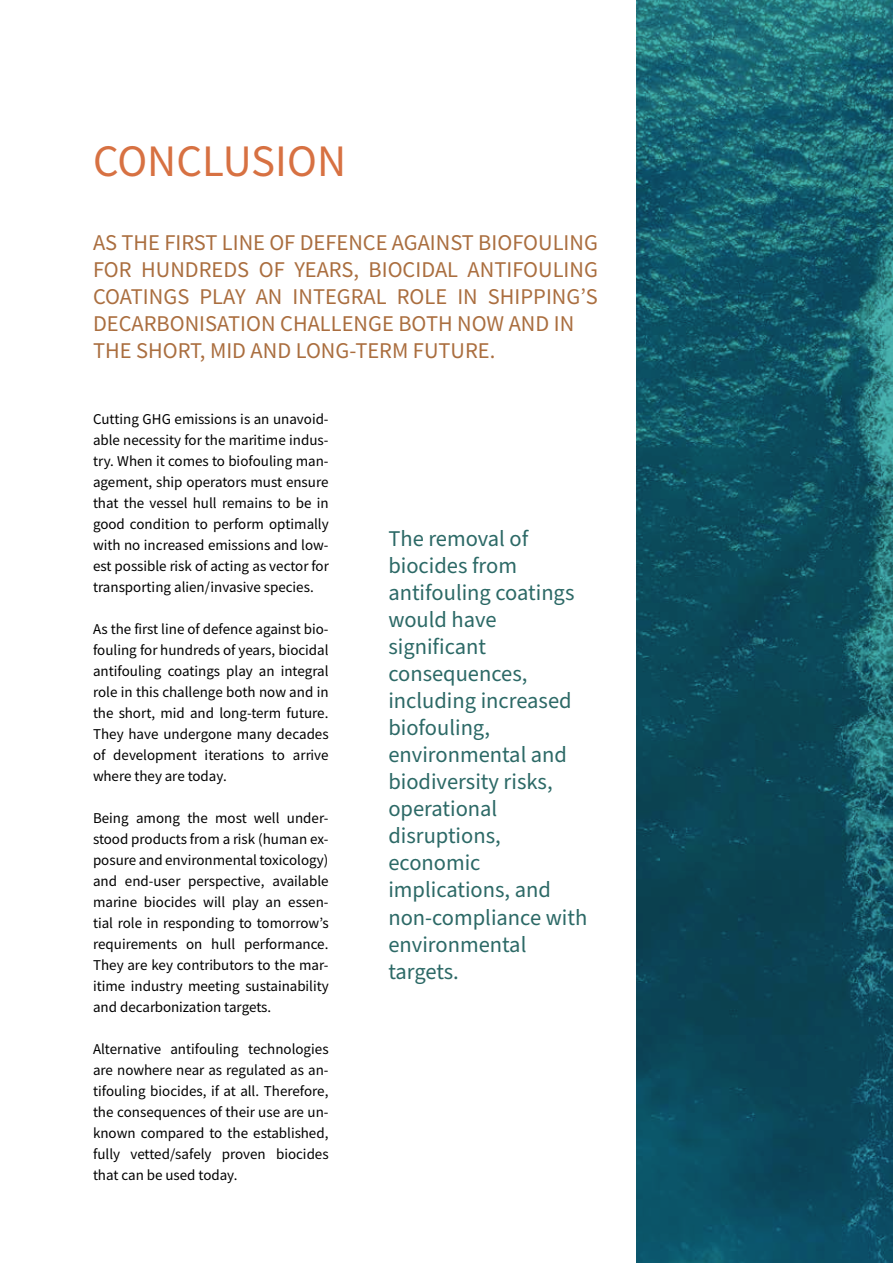
<style>
.page{position:relative;width:893px;height:1263px;background:#fff}
.page>*{position:absolute;margin:0;border:0;box-sizing:border-box;transform-origin:0 0}
.t1{font:45px "Source Sans Variable";color:#d77142}
.t2{font:22.5px/27px "Source Sans Pro";color:#2c6966}
.t3{font:22.5px/27px "Source Sans Variable";color:#aa6e3f}
.t4{font:15px/21px "Source Sans Variable";color:#000;text-align:justify}
</style>
<div class="page">
<img style="left:636px;top:0;width:257px;height:1263px">
<h1 class="t1" style="left:93px;top:133px;width:255px">CONCLUSION</h1>
<h2 class="t3" style="left:93px;top:229px;width:506px">AS THE FIRST LINE OF DEFENCE AGAINST BIOFOULING FOR HUNDREDS OF YEARS, BIOCIDAL ANTIFOULING COATINGS PLAY AN INTEGRAL ROLE IN SHIPPING’S DECARBONISATION CHALLENGE BOTH NOW AND IN THE SHORT, MID AND LONG-TERM FUTURE.</h2>
<p class="t4" style="left:93px;top:408px;width:237px">Cutting GHG emissions is an unavoid&shy;able necessity for the maritime indus&shy;try. When it comes to biofouling man&shy;agement, ship operators must ensure that the vessel hull remains to be in good condition to perform optimally with no increased emissions and low&shy;est possible risk of acting as vector for transporting alien/invasive species.</p>
<p class="t4" style="left:93px;top:618px;width:237px">As the first line of defence against bio&shy;fouling for hundreds of years, biocidal antifouling coatings play an integral role in this challenge both now and in the short, mid and long-term future.<br>They have undergone many decades of development iterations to arrive where they are today.</p>
<p class="t4" style="left:93px;top:807px;width:237px">Being among the most well under&shy;stood products from a risk (human ex&shy;posure and environmental toxicology) and end-user perspective, available marine biocides will play an essen&shy;tial role in responding to tomorrow’s requirements on hull performance.<br>They are key contributors to the mar&shy;itime industry meeting sustainability and decarbonization targets.</p>
<p class="t4" style="left:93px;top:1038px;width:237px">Alternative antifouling technologies are nowhere near as regulated as an&shy;tifouling biocides, if at all. Therefore, the consequences of their use are un&shy;known compared to the established, fully vetted/safely proven biocides that can be used today.</p>
<p class="t2" style="left:388px;top:526px;width:200px">The removal of biocides from antifouling coatings would have significant consequences, including increased biofouling, environmental and biodiversity risks, operational disruptions, economic implications, and non-compliance with environmental targets.</p>
</div>
